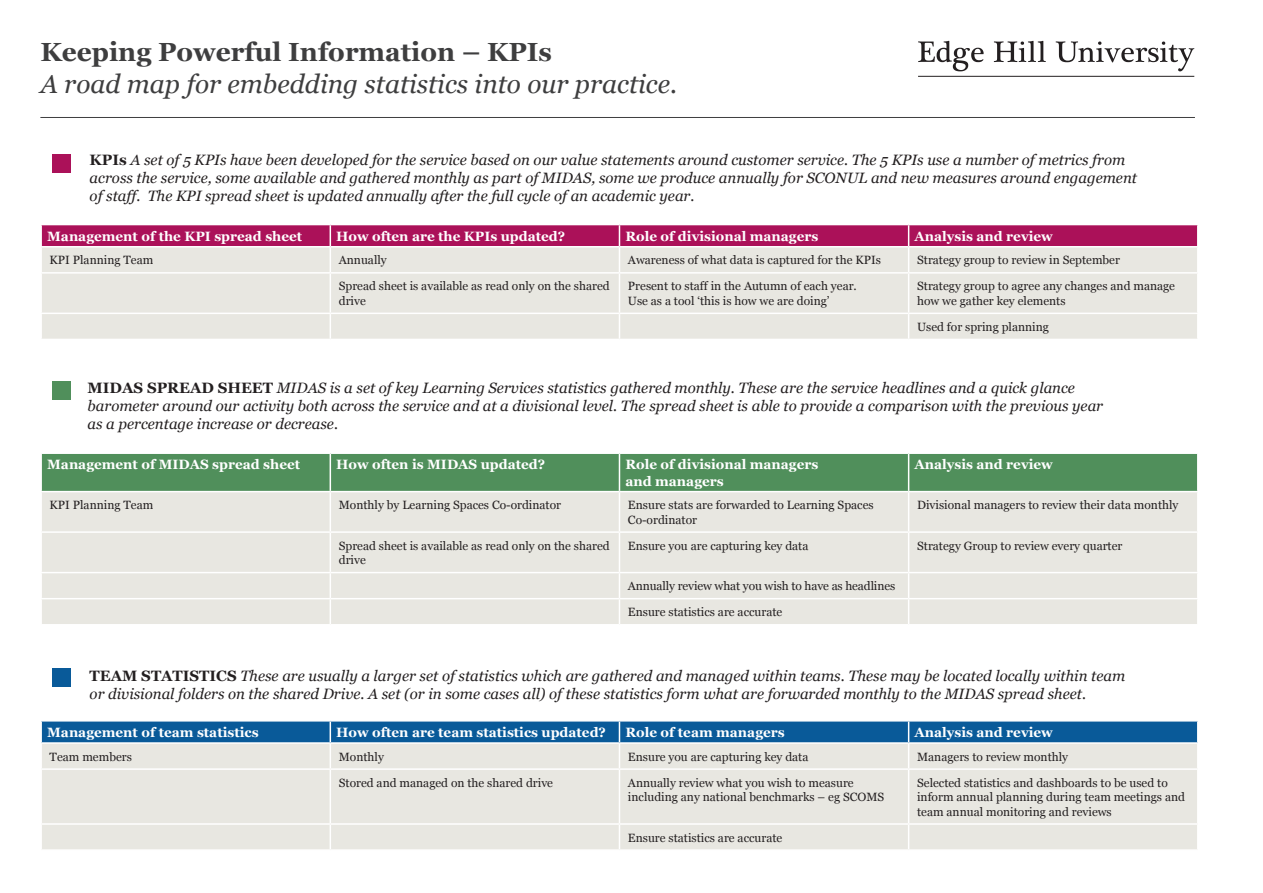
<style>
.page{position:relative;width:1263px;height:893px;background:#fff}
.page>*{position:absolute;margin:0;border:0;box-sizing:border-box;transform-origin:0 0}
.t1{font:italic 26.25px "Georgia";color:#3e3e3f}
.t2{font:700 26.25px "Georgia";color:#3e3e3f}
.t3{font:italic 15px/18px "Georgia";color:#231f20}
.t4{font:700 13.5px/16.2px "Georgia";color:#fff}
.t5{font:12px/14.4px "Georgia";color:#231f20}
.s1{font-weight:700;font-style:normal}
</style>
<div class="page">
<div style="left:42px;top:454px;width:1155px;height:37px;background:#508f5b"></div>
<div style="left:42px;top:492px;width:1155px;height:132px;background:#e8e7e1"></div>
<hr style="left:330px;top:454px;width:1px;height:37px;background:#fff">
<hr style="left:619px;top:454px;width:1px;height:37px;background:#fff">
<hr style="left:908px;top:454px;width:1px;height:37px;background:#fff">
<hr style="left:330px;top:492px;width:1px;height:39px;background:#fff">
<hr style="left:619px;top:492px;width:1px;height:39px;background:#fff">
<hr style="left:908px;top:492px;width:1px;height:39px;background:#fff">
<hr style="left:40px;top:531px;width:290px;height:2px;background:#fff">
<hr style="left:330px;top:531px;width:289px;height:2px;background:#fff">
<hr style="left:330px;top:533px;width:1px;height:39px;background:#fff">
<hr style="left:619px;top:531px;width:290px;height:2px;background:#fff">
<hr style="left:619px;top:533px;width:1px;height:39px;background:#fff">
<hr style="left:909px;top:531px;width:289px;height:2px;background:#fff">
<hr style="left:908px;top:533px;width:1px;height:39px;background:#fff">
<hr style="left:40px;top:572px;width:290px;height:1px;background:#fff">
<hr style="left:330px;top:572px;width:289px;height:1px;background:#fff">
<hr style="left:619px;top:572px;width:290px;height:1px;background:#fff">
<hr style="left:909px;top:572px;width:289px;height:1px;background:#fff">
<hr style="left:40px;top:598px;width:290px;height:1px;background:#fff">
<hr style="left:330px;top:598px;width:289px;height:1px;background:#fff">
<svg style="left:330px;top:573px;width:1px;height:51px"></svg>
<hr style="left:619px;top:598px;width:290px;height:1px;background:#fff">
<svg style="left:619px;top:573px;width:1px;height:51px"></svg>
<hr style="left:909px;top:598px;width:289px;height:1px;background:#fff">
<svg style="left:908px;top:573px;width:1px;height:51px"></svg>
<div style="left:42px;top:274px;width:1155px;height:65px;background:#e8e7e1"></div>
<svg style="left:41px;top:225px;width:1157px;height:47px;background:#ce8aa7"></svg>
<hr style="left:330px;top:274px;width:1px;height:39px;background:#fff">
<hr style="left:619px;top:274px;width:1px;height:39px;background:#fff">
<hr style="left:908px;top:274px;width:1px;height:39px;background:#fff">
<hr style="left:40px;top:313px;width:290px;height:1px;background:#fff">
<hr style="left:330px;top:313px;width:289px;height:1px;background:#fff">
<svg style="left:330px;top:314px;width:1px;height:25px"></svg>
<hr style="left:619px;top:313px;width:290px;height:1px;background:#fff">
<svg style="left:619px;top:314px;width:1px;height:25px"></svg>
<hr style="left:909px;top:313px;width:289px;height:1px;background:#fff">
<svg style="left:908px;top:314px;width:1px;height:25px"></svg>
<div style="left:52px;top:155px;width:19px;height:18px;background:#ab1159"></div>
<div style="left:52px;top:381px;width:19px;height:19px;background:#508f5b"></div>
<hr style="left:40px;top:117px;width:1155px;height:1px;background:#3e3e3f">
<div style="left:42px;top:770px;width:1155px;height:79px;background:#e8e7e1"></div>
<svg style="left:41px;top:721px;width:1157px;height:47px;background:#87aac3"></svg>
<hr style="left:330px;top:770px;width:1px;height:53px;background:#fff">
<hr style="left:619px;top:770px;width:1px;height:53px;background:#fff">
<hr style="left:908px;top:770px;width:1px;height:53px;background:#fff">
<hr style="left:40px;top:823px;width:290px;height:2px;background:#fff">
<hr style="left:330px;top:823px;width:289px;height:2px;background:#fff">
<svg style="left:330px;top:825px;width:1px;height:24px"></svg>
<hr style="left:619px;top:823px;width:290px;height:2px;background:#fff">
<svg style="left:619px;top:825px;width:1px;height:24px"></svg>
<hr style="left:909px;top:823px;width:289px;height:2px;background:#fff">
<svg style="left:908px;top:825px;width:1px;height:24px"></svg>
<div style="left:52px;top:668px;width:19px;height:19px;background:#095a99"></div>
<svg style="left:918px;top:41px;width:65px;height:30px"></svg>
<svg style="left:994px;top:41px;width:52px;height:21px"></svg>
<svg style="left:1056px;top:41px;width:138px;height:30px"></svg>
<hr style="left:918px;top:76px;width:276px;height:1px;background:#231f20">
<h1 class="t2" style="left:40px;top:37px;width:513px">Keeping Powerful Information – KPIs</h1>
<h1 class="t1" style="left:40px;top:69px;width:638px">A road map for embedding statistics into our practice.</h1>
<p class="t3" style="left:90px;top:151px;width:1049px"><span class="s1">KPIs</span> A set of 5 KPIs have been developed for the service based on our value statements around customer service. The 5 KPIs use a number of metrics from across the service, some available and gathered monthly as part of MIDAS, some we produce annually for SCONUL and new measures around engagement of staff. The KPI spread sheet is updated annually after the full cycle of an academic year.</p>
<p class="t4" style="left:47px;top:228px;width:257px">Management of the KPI spread sheet</p>
<p class="t4" style="left:336px;top:228px;width:230px">How often are the KPIs updated?</p>
<p class="t4" style="left:625px;top:228px;width:194px">Role of divisional managers</p>
<p class="t4" style="left:915px;top:228px;width:140px">Analysis and review</p>
<p class="t5" style="left:50px;top:253px;width:105px">KPI Planning Team</p>
<p class="t5" style="left:339px;top:253px;width:49px">Annually</p>
<p class="t5" style="left:628px;top:253px;width:254px">Awareness of what data is captured for the KPIs</p>
<p class="t5" style="left:917px;top:253px;width:204px">Strategy group to review in September</p>
<p class="t5" style="left:339px;top:279px;width:272px">Spread sheet is available as read only on the shared drive</p>
<p class="t5" style="left:628px;top:279px;width:230px">Present to staff in the Autumn of each year.<br>Use as a tool ‘this is how we are doing’</p>
<p class="t5" style="left:917px;top:279px;width:259px">Strategy group to agree any changes and manage how we gather key elements</p>
<p class="t5" style="left:917px;top:320px;width:133px">Used for spring planning</p>
<p class="t3" style="left:88px;top:378px;width:1017px"><span class="s1">MIDAS SPREAD SHEET</span> MIDAS is a set of key Learning Services statistics gathered monthly. These are the service headlines and a quick glance barometer around our activity both across the service and at a divisional level. The spread sheet is able to provide a comparison with the previous year as a percentage increase or decrease.</p>
<p class="t4" style="left:47px;top:457px;width:254px">Management of MIDAS spread sheet</p>
<p class="t4" style="left:336px;top:457px;width:210px">How often is MIDAS updated?</p>
<p class="t4" style="left:625px;top:457px;width:194px">Role of divisional managers and managers</p>
<p class="t4" style="left:915px;top:457px;width:140px">Analysis and review</p>
<p class="t5" style="left:50px;top:498px;width:105px">KPI Planning Team</p>
<p class="t5" style="left:339px;top:498px;width:224px">Monthly by Learning Spaces Co-ordinator</p>
<p class="t5" style="left:628px;top:498px;width:247px">Ensure stats are forwarded to Learning Spaces<br>Co-ordinator</p>
<p class="t5" style="left:917px;top:498px;width:263px">Divisional managers to review their data monthly</p>
<p class="t5" style="left:339px;top:538px;width:272px">Spread sheet is available as read only on the shared drive</p>
<p class="t5" style="left:628px;top:538px;width:182px">Ensure you are capturing key data</p>
<p class="t5" style="left:917px;top:538px;width:207px">Strategy Group to review every quarter</p>
<p class="t5" style="left:628px;top:573px;width:269px;line-height:26.1px">Annually review what you wish to have as headlines<br>Ensure statistics are accurate</p>
<p class="t3" style="left:90px;top:667px;width:1037px"><span class="s1">TEAM STATISTICS</span> These are usually a larger set of statistics which are gathered and managed within teams. These may be located locally within team or divisional folders on the shared Drive. A set (or in some cases all) of these statistics form what are forwarded monthly to the MIDAS spread sheet.</p>
<p class="t4" style="left:47px;top:724px;width:213px">Management of team statistics</p>
<p class="t4" style="left:336px;top:724px;width:271px">How often are team statistics updated?</p>
<p class="t4" style="left:625px;top:724px;width:161px">Role of team managers</p>
<p class="t4" style="left:915px;top:724px;width:140px">Analysis and review</p>
<p class="t5" style="left:50px;top:749px;width:84px">Team members</p>
<p class="t5" style="left:339px;top:749px;width:47px">Monthly</p>
<p class="t5" style="left:628px;top:749px;width:182px">Ensure you are capturing key data</p>
<p class="t5" style="left:917px;top:749px;width:153px">Managers to review monthly</p>
<p class="t5" style="left:339px;top:775px;width:216px">Stored and managed on the shared drive</p>
<p class="t5" style="left:628px;top:775px;width:258px">Annually review what you wish to measure including any national benchmarks – eg SCOMS</p>
<p class="t5" style="left:917px;top:775px;width:269px">Selected statistics and dashboards to be used to inform annual planning during team meetings and team annual monitoring and reviews</p>
<p class="t5" style="left:628px;top:830px;width:156px">Ensure statistics are accurate</p>
</div>
